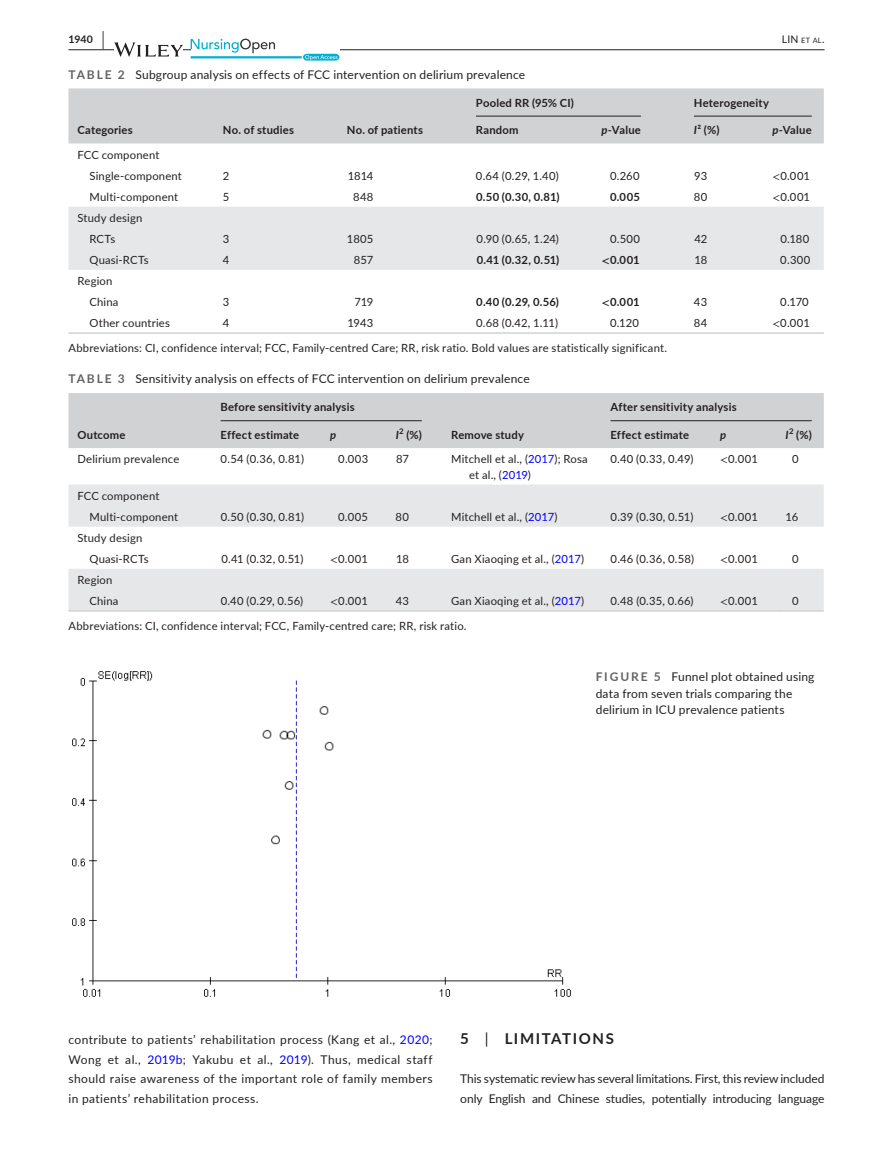
<style>
.page{position:relative;width:893px;height:1174px;background:#fff}
.page>*{position:absolute;margin:0;border:0;box-sizing:border-box;transform-origin:0 0}
.t1{font:700 15px "Lato";letter-spacing:.105em;color:#231f20}
.t2{font:12px/19.5px "Lato";letter-spacing:.01em;color:#231f20}
.t3{font:11.25px/21px "Lato";letter-spacing:.015em;color:#231f20}
.t4{font:700 11.25px "Lato";letter-spacing:.02em;color:#231f20}
.t5{font:italic 700 11.25px "Lato";color:#231f20}
.t6{font:10.5px "Lato";color:#231f20}
.t7{font:700 10.5px "Lato";color:#231f20}
.t8{font:700 7.8px "Lato";color:#231f20}
.s1{font-size:19.5px}
.s2{font-size:7.35px}
.s3{font-weight:700;color:#636366}
.s4{font-style:italic}
.s5{font-family:"STIX"}
.s6{color:#00f}
.s7{font-weight:400}
</style>
<div class="page">
<hr style="left:68px;top:49px;width:756px;height:1px;background:#231f20">
<svg style="left:114px;top:42px;width:69px;height:15px"></svg>
<svg style="left:191px;top:39px;width:148px;height:22px"></svg>
<div style="left:68px;top:88px;width:756px;height:55px;background:#d1d2d4"></div>
<div style="left:68px;top:207px;width:756px;height:63px;background:#e6e7e9"></div>
<hr style="left:68px;top:332px;width:146px;height:2px;background:#d1d2d4">
<hr style="left:214px;top:332px;width:124px;height:2px;background:#d1d2d4">
<hr style="left:338px;top:332px;width:129px;height:2px;background:#d1d2d4">
<hr style="left:467px;top:332px;width:126px;height:2px;background:#d1d2d4">
<hr style="left:593px;top:332px;width:92px;height:2px;background:#d1d2d4">
<hr style="left:685px;top:332px;width:78px;height:2px;background:#d1d2d4">
<hr style="left:763px;top:332px;width:61px;height:2px;background:#d1d2d4">
<hr style="left:476px;top:116px;width:165px;height:1px;background:#231f20">
<hr style="left:694px;top:116px;width:118px;height:1px;background:#231f20">
<div style="left:68px;top:393px;width:756px;height:55px;background:#d1d2d4"></div>
<svg style="left:68px;top:484px;width:756px;height:126px;fill:#e6e7e9"></svg>
<hr style="left:68px;top:610px;width:144px;height:1px;background:#d1d2d4">
<hr style="left:212px;top:610px;width:109px;height:1px;background:#d1d2d4">
<hr style="left:321px;top:610px;width:66px;height:1px;background:#d1d2d4">
<hr style="left:387px;top:610px;width:55px;height:1px;background:#d1d2d4">
<hr style="left:442px;top:610px;width:159px;height:1px;background:#d1d2d4">
<hr style="left:601px;top:610px;width:110px;height:1px;background:#d1d2d4">
<hr style="left:711px;top:610px;width:66px;height:1px;background:#d1d2d4">
<hr style="left:777px;top:610px;width:47px;height:1px;background:#d1d2d4">
<hr style="left:221px;top:420px;width:201px;height:1px;background:#231f20">
<hr style="left:610px;top:420px;width:202px;height:1px;background:#231f20">
<img style="left:73px;top:671px;width:497px;height:325px">
<p class="t7" style="left:68px;top:31px;width:37px">1940 <span class="s1">|</span></p>
<p class="t6" style="left:782px;top:31px;width:44px">LIN <span class="s2">et al</span>.</p>
<p class="t2" style="left:68px;top:64px;width:458px"><span class="s3">TABLE 2</span> Subgroup analysis on effects of FCC intervention on delirium prevalence</p>
<p class="t4" style="left:77px;top:122px;width:57px">Categories</p>
<p class="t4" style="left:223px;top:122px;width:72px">No. of studies</p>
<p class="t4" style="left:347px;top:122px;width:78px">No. of patients</p>
<p class="t4" style="left:476px;top:94px;width:100px">Pooled RR (95% CI)</p>
<p class="t4" style="left:694px;top:94px;width:77px">Heterogeneity</p>
<p class="t4" style="left:476px;top:122px;width:44px">Random</p>
<p class="t4" style="left:602px;top:122px;width:41px"><span class="s4">p</span>-Value</p>
<p class="t4" style="left:694px;top:122px;width:27px"><span class="s4">I</span>² (%)</p>
<p class="t4" style="left:772px;top:122px;width:41px"><span class="s4">p</span>-Value</p>
<p class="t3" style="left:89px;top:143px;width:94px;text-indent:-12px">FCC component<br>Single-component</p>
<p class="t3" style="left:223px;top:164px;width:8px">2</p>
<p class="t3" style="left:348px;top:164px;width:27px">1814</p>
<p class="t3" style="left:476px;top:164px;width:85px">0.64 (0.29, 1.40)</p>
<p class="t3" style="left:610px;top:164px;width:31px">0.260</p>
<p class="t3" style="left:694px;top:164px;width:15px">93</p>
<p class="t3" style="left:772px;top:164px;width:39px"><span class="s5">&lt;</span>0.001</p>
<p class="t3" style="left:89px;top:186px;width:90px">Multi-component</p>
<p class="t3" style="left:223px;top:186px;width:8px">5</p>
<p class="t3" style="left:353px;top:186px;width:22px">848</p>
<p class="t4" style="left:476px;top:188px;width:85px">0.50 (0.30, 0.81)</p>
<p class="t4" style="left:610px;top:188px;width:31px">0.005</p>
<p class="t3" style="left:694px;top:186px;width:15px">80</p>
<p class="t3" style="left:772px;top:186px;width:39px"><span class="s5">&lt;</span>0.001</p>
<p class="t3" style="left:89px;top:207px;width:54px;text-indent:-12px">Study design<br>RCTs</p>
<p class="t3" style="left:223px;top:228px;width:8px">3</p>
<p class="t3" style="left:347px;top:228px;width:28px">1805</p>
<p class="t3" style="left:477px;top:228px;width:84px">0.90 (0.65, 1.24)</p>
<p class="t3" style="left:610px;top:228px;width:32px">0.500</p>
<p class="t3" style="left:694px;top:228px;width:14px">42</p>
<p class="t3" style="left:780px;top:228px;width:31px">0.180</p>
<p class="t3" style="left:89px;top:249px;width:61px">Quasi-RCTs</p>
<p class="t3" style="left:223px;top:249px;width:8px">4</p>
<p class="t3" style="left:354px;top:249px;width:21px">857</p>
<p class="t4" style="left:477px;top:251px;width:84px">0.41 (0.32, 0.51)</p>
<p class="t4" style="left:602px;top:251px;width:40px"><span class="s5">&lt;</span>0.001</p>
<p class="t3" style="left:694px;top:249px;width:14px">18</p>
<p class="t3" style="left:780px;top:249px;width:32px">0.300</p>
<p class="t3" style="left:89px;top:270px;width:31px;text-indent:-12px">Region<br>China</p>
<p class="t3" style="left:223px;top:291px;width:8px">3</p>
<p class="t3" style="left:354px;top:291px;width:21px">719</p>
<p class="t4" style="left:476px;top:294px;width:84px">0.40 (0.29, 0.56)</p>
<p class="t4" style="left:602px;top:294px;width:40px"><span class="s5">&lt;</span>0.001</p>
<p class="t3" style="left:694px;top:291px;width:15px">43</p>
<p class="t3" style="left:780px;top:291px;width:30px">0.170</p>
<p class="t3" style="left:89px;top:312px;width:82px">Other countries</p>
<p class="t3" style="left:223px;top:312px;width:8px">4</p>
<p class="t3" style="left:347px;top:312px;width:28px">1943</p>
<p class="t3" style="left:476px;top:312px;width:83px">0.68 (0.42, 1.11)</p>
<p class="t3" style="left:610px;top:312px;width:31px">0.120</p>
<p class="t3" style="left:694px;top:312px;width:15px">84</p>
<p class="t3" style="left:772px;top:312px;width:39px"><span class="s5">&lt;</span>0.001</p>
<p class="t3" style="left:68px;top:337px;width:600px">Abbreviations: CI, confidence interval; FCC, Family-centred Care; RR, risk ratio. Bold values are statistically significant.</p>
<p class="t2" style="left:68px;top:369px;width:463px"><span class="s3">TABLE 3</span> Sensitivity analysis on effects of FCC intervention on delirium prevalence</p>
<p class="t4" style="left:77px;top:426px;width:49px">Outcome</p>
<p class="t4" style="left:221px;top:399px;width:136px">Before sensitivity analysis</p>
<p class="t4" style="left:610px;top:399px;width:128px">After sensitivity analysis</p>
<p class="t4" style="left:221px;top:426px;width:80px">Effect estimate</p>
<p class="t5" style="left:330px;top:426px;width:8px">p</p>
<p class="t5" style="left:396px;top:426px;width:5px">I</p>
<p class="t8" style="left:399px;top:425px;width:6px">2</p>
<p class="t4" style="left:406px;top:426px;width:17px">(%)</p>
<p class="t4" style="left:610px;top:426px;width:80px">Effect estimate</p>
<p class="t5" style="left:720px;top:426px;width:8px">p</p>
<p class="t5" style="left:786px;top:426px;width:5px">I</p>
<p class="t8" style="left:789px;top:425px;width:6px">2</p>
<p class="t4" style="left:796px;top:426px;width:17px">(%)</p>
<p class="t4" style="left:451px;top:426px;width:74px">Remove study</p>
<p class="t3" style="left:77px;top:448px;width:103px">Delirium prevalence</p>
<p class="t3" style="left:221px;top:448px;width:85px">0.54 (0.36, 0.81)</p>
<p class="t3" style="left:338px;top:448px;width:31px">0.003</p>
<p class="t3" style="left:396px;top:448px;width:14px">87</p>
<p class="t3" style="left:469px;top:450px;width:120px;line-height:15.8px;text-indent:-18px">Mitchell et al., (<span class="s6">2017</span>); Rosa et al., (<span class="s6">2019</span>)</p>
<p class="t3" style="left:610px;top:448px;width:84px">0.40 (0.33, 0.49)</p>
<p class="t3" style="left:720px;top:448px;width:39px"><span class="s5">&lt;</span>0.001</p>
<p class="t3" style="left:792px;top:448px;width:8px">0</p>
<p class="t3" style="left:89px;top:484px;width:90px;text-indent:-12px">FCC component<br>Multi-component</p>
<p class="t3" style="left:221px;top:505px;width:85px">0.50 (0.30, 0.81)</p>
<p class="t3" style="left:338px;top:505px;width:31px">0.005</p>
<p class="t3" style="left:396px;top:505px;width:15px">80</p>
<p class="t3" style="left:451px;top:505px;width:108px">Mitchell et al., (<span class="s6">2017</span>)</p>
<p class="t3" style="left:611px;top:505px;width:84px">0.39 (0.30, 0.51)</p>
<p class="t3" style="left:720px;top:505px;width:39px"><span class="s5">&lt;</span>0.001</p>
<p class="t3" style="left:786px;top:505px;width:14px">16</p>
<p class="t3" style="left:89px;top:526px;width:61px;text-indent:-12px">Study design<br>Quasi-RCTs</p>
<p class="t3" style="left:222px;top:548px;width:83px">0.41 (0.32, 0.51)</p>
<p class="t3" style="left:330px;top:548px;width:39px"><span class="s5">&lt;</span>0.001</p>
<p class="t3" style="left:396px;top:548px;width:14px">18</p>
<p class="t3" style="left:451px;top:548px;width:135px">Gan Xiaoqing et al., (<span class="s6">2017</span>)</p>
<p class="t3" style="left:611px;top:548px;width:85px">0.46 (0.36, 0.58)</p>
<p class="t3" style="left:720px;top:548px;width:39px"><span class="s5">&lt;</span>0.001</p>
<p class="t3" style="left:792px;top:548px;width:8px">0</p>
<p class="t3" style="left:89px;top:569px;width:31px;text-indent:-12px">Region<br>China</p>
<p class="t3" style="left:221px;top:590px;width:84px">0.40 (0.29, 0.56)</p>
<p class="t3" style="left:330px;top:590px;width:39px"><span class="s5">&lt;</span>0.001</p>
<p class="t3" style="left:396px;top:590px;width:15px">43</p>
<p class="t3" style="left:451px;top:590px;width:135px">Gan Xiaoqing et al., (<span class="s6">2017</span>)</p>
<p class="t3" style="left:611px;top:590px;width:85px">0.48 (0.35, 0.66)</p>
<p class="t3" style="left:720px;top:590px;width:39px"><span class="s5">&lt;</span>0.001</p>
<p class="t3" style="left:792px;top:590px;width:8px">0</p>
<p class="t3" style="left:68px;top:614px;width:399px">Abbreviations: CI, confidence interval; FCC, Family-centred care; RR, risk ratio.</p>
<p class="t2" style="left:596px;top:668px;width:220px;line-height:16.5px"><span class="s3">FIGURE 5</span> Funnel plot obtained using data from seven trials comparing the delirium in ICU prevalence patients</p>
<p class="t2" style="left:68px;top:1029px;width:366px;text-align:justify">contribute to patients’ rehabilitation process (Kang et al., <span class="s6">2020</span>; Wong et al., <span class="s6">2019b</span>; Yakubu et al., <span class="s6">2019</span>). Thus, medical staff should raise awareness of the important role of family members in patients’ rehabilitation process.</p>
<h1 class="t1" style="left:460px;top:1028px;width:155px">5 <span class="s7">|</span> LIMITATIONS</h1>
<p class="t2" style="left:460px;top:1068px;width:366px">This systematic review has several limitations. First, this review included only English and Chinese studies, potentially introducing language</p>
</div>
